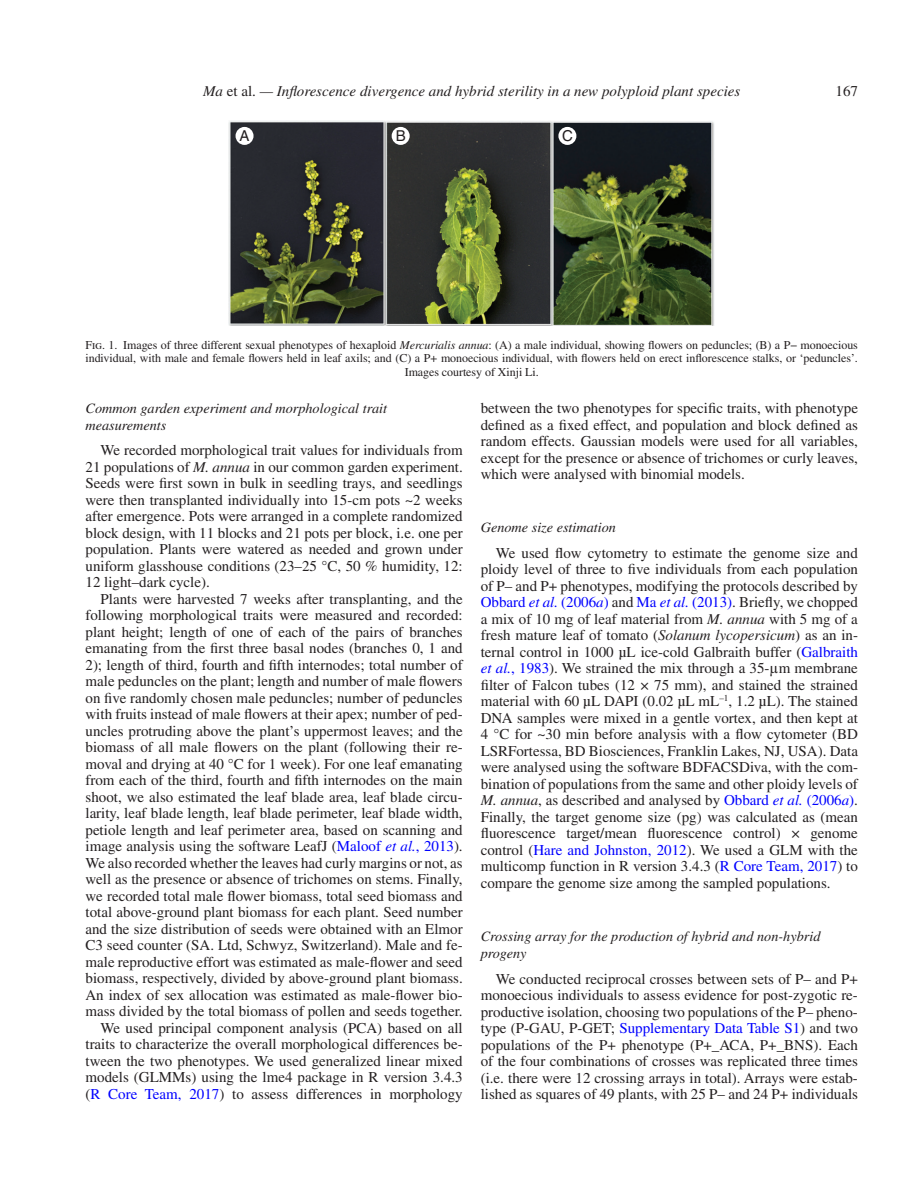
<style>
.page{position:relative;width:918px;height:1186px;background:#fff}
.page>*{position:absolute;margin:0;border:0;box-sizing:border-box;transform-origin:0 0}
.t1{font:15px/16.5px "Times LT Std";color:#231f20;text-align:justify}
.t2{font:italic 15px "Times LT Std";color:#231f20}
.t3{font:15px "Helvetica";color:#231f20}
.t4{font:italic 14.25px/17.2px "Times LT Std";color:#231f20}
.t5{font:12px/13.5px "Times LT Std";letter-spacing:-.005em;color:#231f20;text-align:center}
.s1{font-style:normal}
.s2{font-style:italic}
.s3{color:#00f}
.s4{font-style:italic;color:#00f}
.s5{font-family:"Gandhari Unicode"}
</style>
<div class="page">
<img style="left:229px;top:120px;width:485px;height:206px">
<div style="left:236px;top:127px;width:18px;height:18px;background:#fff;border-radius:50%"></div>
<div style="left:392px;top:127px;width:18px;height:18px;background:#fff;border-radius:50%"></div>
<div style="left:558px;top:127px;width:18px;height:18px;background:#fff;border-radius:50%"></div>
<p class="t2" style="left:203px;top:83px;width:539px">Ma <span class="s1">et al.</span> — Inflorescence divergence and hybrid sterility in a new polyploid plant species</p>
<p class="t1" style="left:836px;top:83px;width:24px">167</p>
<p class="t3" style="left:240px;top:127px;width:12px">A</p>
<p class="t3" style="left:396px;top:127px;width:12px">B</p>
<p class="t3" style="left:562px;top:127px;width:12px">C</p>
<p class="t5" style="left:86px;top:338px;width:774px">Fig. 1. Images of three different sexual phenotypes of hexaploid <span class="s2">Mercurialis annua</span>: (A) a male individual, showing flowers on peduncles; (B) a P− monoecious individual, with male and female flowers held in leaf axils; and (C) a P+ monoecious individual, with flowers held on erect inflorescence stalks, or ‘peduncles’.<br>Images courtesy of Xinji Li.</p>
<p class="t4" style="left:86px;top:399px;width:303px">Common garden experiment and morphological trait measurements</p>
<p class="t1" style="left:86px;top:442px;width:379px;text-indent:15px">We recorded morphological trait values for individuals from 21 populations of <span class="s2">M. annua</span> in our common garden experiment.<br>Seeds were first sown in bulk in seedling trays, and seedlings were then transplanted individually into 15-cm pots ~2 weeks after emergence. Pots were arranged in a complete randomized block design, with 11 blocks and 21 pots per block, i.e. one per population. Plants were watered as needed and grown under uniform glasshouse conditions (23–25 °C, 50 % humidity, 12:<br>12 light–dark cycle).</p>
<p class="t1" style="left:86px;top:590px;width:379px;text-align:right">Plants were harvested 7 weeks after transplanting, and the following morphological traits were measured and recorded: plant height; length of one of each of the pairs of branches emanating from the first three basal nodes (branches 0, 1 and 2); length of third, fourth and fifth internodes; total number of male peduncles on the plant; length and number of male flowers on five randomly chosen male peduncles; number of peduncles with fruits instead of male flowers at their apex; number of ped&shy;uncles protruding above the plant’s uppermost leaves; and the biomass of all male flowers on the plant (following their re&shy;moval and drying at 40 °C for 1 week). For one leaf emanating from each of the third, fourth and fifth internodes on the main shoot, we also estimated the leaf blade area, leaf blade circu&shy;larity, leaf blade length, leaf blade perimeter, leaf blade width, petiole length and leaf perimeter area, based on scanning and image analysis using the software LeafJ (<span class="s3">Maloof</span> <span class="s4">et al.</span><span class="s3">, 2013</span>).<br>We also recorded whether the leaves had curly margins or not, as well as the presence or absence of trichomes on stems. Finally, we recorded total male flower biomass, total seed biomass and total above-ground plant biomass for each plant. Seed number and the size distribution of seeds were obtained with an Elmor C3 seed counter (SA. Ltd, Schwyz, Switzerland). Male and fe&shy;male reproductive effort was estimated as male-flower and seed biomass, respectively, divided by above-ground plant biomass.<br>An index of sex allocation was estimated as male-flower bio&shy;mass divided by the total biomass of pollen and seeds together.<br>We used principal component analysis (PCA) based on all traits to characterize the overall morphological differences be&shy;tween the two phenotypes. We used generalized linear mixed models (GLMMs) using the lme4 package in R version 3.4.3 (<span class="s3">R Core Team, 2017</span>) to assess differences in morphology</p>
<p class="t1" style="left:481px;top:400px;width:379px">between the two phenotypes for specific traits, with phenotype defined as a fixed effect, and population and block defined as random effects. Gaussian models were used for all variables, except for the presence or absence of trichomes or curly leaves, which were analysed with binomial models.</p>
<p class="t4" style="left:481px;top:519px;width:137px">Genome size estimation</p>
<p class="t1" style="left:481px;top:544px;width:379px;text-indent:15px">We used flow cytometry to estimate the genome size and ploidy level of three to five individuals from each population of P– and P+ phenotypes, modifying the protocols described by <span class="s3">Obbard</span> <span class="s4">et al.</span> <span class="s3">(2006</span><span class="s4">a</span><span class="s3">)</span> and <span class="s3">Ma</span> <span class="s4">et al.</span> <span class="s3">(2013)</span>. Briefly, we chopped a mix of 10 mg of leaf material from <span class="s2">M. annua</span> with 5 mg of a fresh mature leaf of tomato (<span class="s2">Solanum lycopersicum</span>) as an in&shy;ternal control in 1000 <span class="s5">µ</span>L ice-cold Galbraith buffer (<span class="s3">Galbraith </span><span class="s4">et al.</span><span class="s3">, 1983</span>). We strained the mix through a 35-<span class="s5">μ</span>m membrane filter of Falcon tubes (12 × 75 mm), and stained the strained material with 60 <span class="s5">µ</span>L DAPI (0.02 <span class="s5">µ</span>L mL<sup>–1</sup>, 1.2 <span class="s5">µ</span>L). The stained DNA samples were mixed in a gentle vortex, and then kept at 4 °C for ~30 min before analysis with a flow cytometer (BD LSRFortessa, BD Biosciences, Franklin Lakes, NJ, USA). Data were analysed using the software BDFACSDiva, with the com&shy;bination of populations from the same and other ploidy levels of <span class="s2">M. annua</span>, as described and analysed by <span class="s3">Obbard</span> <span class="s4">et al.</span> <span class="s3">(2006</span><span class="s4">a</span><span class="s3">)</span>.<br>Finally, the target genome size (pg) was calculated as (mean fluorescence target/mean fluorescence control) × genome control (<span class="s3">Hare and Johnston, 2012</span>). We used a GLM with the multicomp function in R version 3.4.3 (<span class="s3">R Core Team, 2017</span>) to compare the genome size among the sampled populations.</p>
<p class="t4" style="left:481px;top:928px;width:341px">Crossing array for the production of hybrid and non-hybrid progeny</p>
<p class="t1" style="left:481px;top:970px;width:379px;text-indent:15px">We conducted reciprocal crosses between sets of P– and P+ monoecious individuals to assess evidence for post-zygotic re&shy;productive isolation, choosing two populations of the P– pheno&shy;type (P-GAU, P-GET; <span class="s3">Supplementary Data Table S1</span>) and two populations of the P+ phenotype (P+_ACA, P+_BNS). Each of the four combinations of crosses was replicated three times (i.e. there were 12 crossing arrays in total). Arrays were estab&shy;lished as squares of 49 plants, with 25 P– and 24 P+ individuals</p>
</div>
